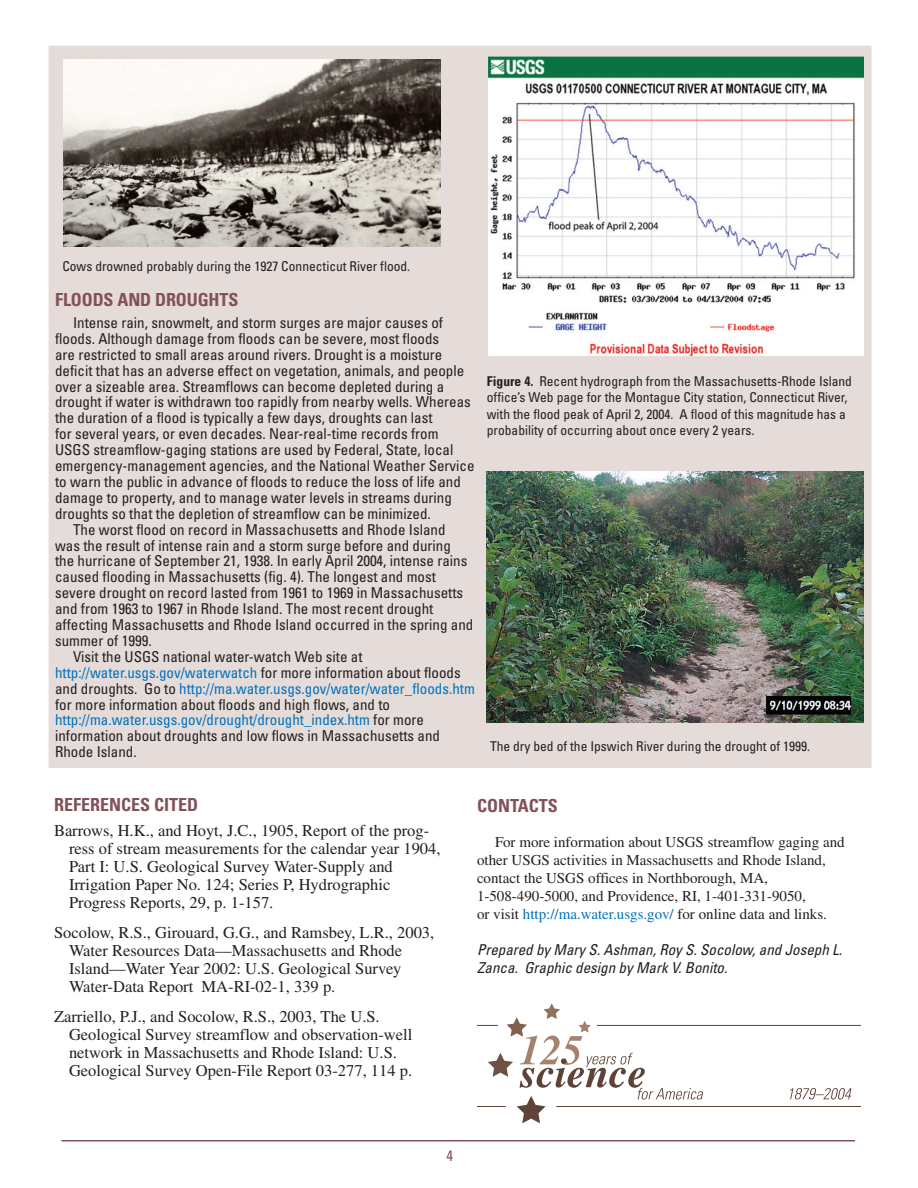
<style>
.page{position:relative;width:918px;height:1188px;background:#fff}
.page>*{position:absolute;margin:0;border:0;box-sizing:border-box;transform-origin:0 0}
.t1{font:700 condensed 18px "Univers";color:#815257}
.t2{font:16.5px/18px "Times";color:#231f20}
.t3{font:condensed 15px "Univers";color:#231f20}
.t4{font:15px/18px "Times";color:#231f20}
.t5{font:condensed 15px "Univers";color:#0072bc}
.t6{font:italic condensed 15px/18px "Univers";color:#231f20}
.t7{font:condensed 15px "Univers";color:#815257}
.t8{font:condensed 13.5px/16.5px "Univers";color:#231f20}
.s1{color:#231f20}
.s2{font-weight:700}
.s3{color:#0072bc}
</style>
<div class="page">
<div style="left:49px;top:46px;width:823px;height:722px;background:#e5dbd8"></div>
<hr style="left:61px;top:1140px;width:794px;height:1px;background:#815257">
<img style="left:488px;top:57px;width:376px;height:298px">
<svg style="left:790px;top:1088px;width:61px;height:11px"></svg>
<hr style="left:597px;top:1025px;width:264px;height:1px;background:#5e4339">
<svg style="left:477px;top:1003px;width:226px;height:120px"></svg>
<hr style="left:556px;top:1106px;width:305px;height:1px;background:#5e4339">
<img style="left:63px;top:59px;width:378px;height:188px">
<img style="left:486px;top:471px;width:378px;height:252px">
<p class="t8" style="left:62px;top:258px;width:349px">Cows drowned probably during the 1927 Connecticut River flood.</p>
<p class="t1" style="left:55px;top:289px;width:185px">FLOODS AND DROUGHTS</p>
<p class="t3" style="left:73px;top:313px;width:371px">Intense rain, snowmelt, and storm surges are major causes of</p>
<p class="t3" style="left:55px;top:329px;width:386px">floods. Although damage from floods can be severe, most floods</p>
<p class="t3" style="left:55px;top:345px;width:389px">are restricted to small areas around rivers. Drought is a moisture</p>
<p class="t3" style="left:55px;top:361px;width:411px">deficit that has an adverse effect on vegetation, animals, and people</p>
<p class="t3" style="left:55px;top:377px;width:391px">over a sizeable area. Streamflows can become depleted during a</p>
<p class="t3" style="left:55px;top:393px;width:417px">drought if water is withdrawn too rapidly from nearby wells. Whereas</p>
<p class="t3" style="left:55px;top:409px;width:379px">the duration of a flood is typically a few days, droughts can last</p>
<p class="t3" style="left:55px;top:424px;width:385px">for several years, or even decades. Near-real-time records from</p>
<p class="t3" style="left:55px;top:440px;width:400px">USGS streamflow-gaging stations are used by Federal, State, local</p>
<p class="t3" style="left:55px;top:456px;width:421px">emergency-management agencies, and the National Weather Service</p>
<p class="t3" style="left:55px;top:472px;width:407px">to warn the public in advance of floods to reduce the loss of life and</p>
<p class="t3" style="left:55px;top:488px;width:398px">damage to property, and to manage water levels in streams during</p>
<p class="t3" style="left:55px;top:504px;width:377px">droughts so that the depletion of streamflow can be minimized.</p>
<p class="t3" style="left:73px;top:520px;width:374px">The worst flood on record in Massachusetts and Rhode Island</p>
<p class="t3" style="left:55px;top:536px;width:397px">was the result of intense rain and a storm surge before and during</p>
<p class="t3" style="left:55px;top:552px;width:414px">the hurricane of September 21, 1938. In early April 2004, intense rains</p>
<p class="t3" style="left:55px;top:568px;width:382px">caused flooding in Massachusetts (fig. 4). The longest and most</p>
<p class="t3" style="left:55px;top:583px;width:410px">severe drought on record lasted from 1961 to 1969 in Massachusetts</p>
<p class="t3" style="left:55px;top:599px;width:380px">and from 1963 to 1967 in Rhode Island. The most recent drought</p>
<p class="t3" style="left:55px;top:615px;width:420px">affecting Massachusetts and Rhode Island occurred in the spring and</p>
<p class="t3" style="left:55px;top:631px;width:98px">summer of 1999.</p>
<p class="t3" style="left:73px;top:647px;width:291px">Visit the USGS national water-watch Web site at</p>
<p class="t5" style="left:55px;top:663px;width:407px">http://water.usgs.gov/waterwatch <span class="s1">for more information about floods</span></p>
<p class="t5" style="left:55px;top:679px;width:421px"><span class="s1">and droughts. Go to</span> http://ma.water.usgs.gov/water/water_floods.htm</p>
<p class="t3" style="left:55px;top:695px;width:336px">for more information about floods and high flows, and to</p>
<p class="t5" style="left:55px;top:711px;width:370px">http://ma.water.usgs.gov/drought/drought_index.htm <span class="s1">for more</span></p>
<p class="t3" style="left:55px;top:727px;width:386px">information about droughts and low flows in Massachusetts and</p>
<p class="t3" style="left:55px;top:742px;width:83px">Rhode Island.</p>
<p class="t1" style="left:54px;top:793px;width:146px">REFERENCES CITED</p>
<p class="t2" style="left:69px;top:822px;width:373px;text-indent:-15px">Barrows, H.K., and Hoyt, J.C., 1905, Report of the prog&shy;ress of stream measurements for the calendar year 1904, Part I: U.S. Geological Survey Water-Supply and Irrigation Paper No. 124; Series P, Hydrographic Progress Reports, 29, p. 1-157.</p>
<p class="t2" style="left:69px;top:924px;width:367px;text-indent:-15px">Socolow, R.S., Girouard, G.G., and Ramsbey, L.R., 2003, Water Resources Data––Massachusetts and Rhode Island––Water Year 2002: U.S. Geological Survey Water-Data Report MA-RI-02-1, 339 p.</p>
<p class="t2" style="left:69px;top:1008px;width:345px;text-indent:-15px">Zarriello, P.J., and Socolow, R.S., 2003, The U.S.<br>Geological Survey streamflow and observation-well network in Massachusetts and Rhode Island: U.S.<br>Geological Survey Open-File Report 03-277, 114 p.</p>
<p class="t8" style="left:487px;top:373px;width:367px"><span class="s2">Figure 4.</span> Recent hydrograph from the Massachusetts-Rhode Island office’s Web page for the Montague City station, Connecticut River, with the flood peak of April 2, 2004. A flood of this magnitude has a probability of occurring about once every 2 years.</p>
<p class="t8" style="left:490px;top:738px;width:322px">The dry bed of the Ipswich River during the drought of 1999.</p>
<p class="t1" style="left:477px;top:794px;width:82px">CONTACTS</p>
<p class="t4" style="left:477px;top:833px;width:369px;text-indent:18px">For more information about USGS streamflow gaging and other USGS activities in Massachusetts and Rhode Island, contact the USGS offices in Northborough, MA, 1-508-490-5000, and Providence, RI, 1-401-331-9050,<br>or visit <span class="s3">http://ma.water.usgs.gov/</span> for online data and links.</p>
<p class="t6" style="left:477px;top:941px;width:367px">Prepared by Mary S. Ashman, Roy S. Socolow, and Joseph L.<br>Zanca. Graphic design by Mark V. Bonito.</p>
<p class="t7" style="left:447px;top:1146px;width:8px">4</p>
</div>
